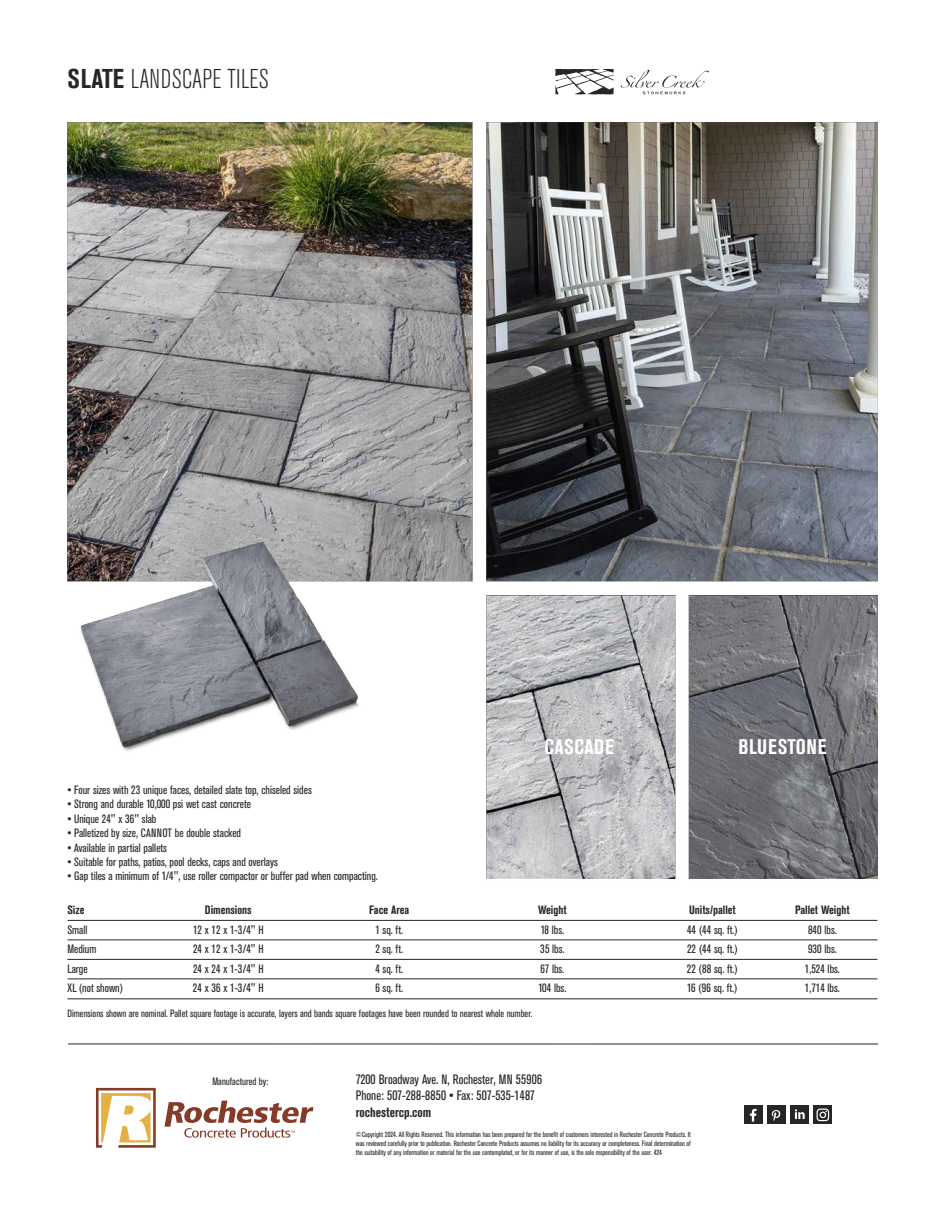
<style>
.page{position:relative;width:945px;height:1215px;background:#fff}
.page>*{position:absolute;margin:0;border:0;box-sizing:border-box;transform-origin:0 0}
.t1{font:300 condensed 27px "Akzidenz Grotesk BE";color:#272526}
.t2{font:700 condensed 21px "Akzidenz Grotesk BE";letter-spacing:.025em;color:#fff}
.t3{font:condensed 13.5px "Akzidenz Grotesk BE";color:#272526}
.t4{font:700 condensed 13.5px "Akzidenz Grotesk BE";color:#272526}
.t5{font:condensed 12px "Akzidenz Grotesk BE";color:#272526}
.t6{font:700 condensed 12px "Akzidenz Grotesk BE";color:#272526}
.t7{font:condensed 10.5px "Akzidenz Grotesk BE";color:#272526}
.t8{font:condensed 7.5px/9px "Akzidenz Grotesk BE";letter-spacing:-.005em;color:#272526;text-align:justify}
.s1{font-weight:700}
</style>
<div class="page">
<hr style="left:68px;top:1044px;width:810px;height:1px;background:#272526">
<svg style="left:96px;top:1088px;width:60px;height:60px"></svg>
<svg style="left:165px;top:1101px;width:148px;height:37px"></svg>
<div style="left:744px;top:1106px;width:19px;height:18px;background:#272526"></div>
<div style="left:767px;top:1106px;width:19px;height:18px;background:#272526"></div>
<div style="left:791px;top:1106px;width:18px;height:18px;background:#272526"></div>
<svg style="left:814px;top:1106px;width:18px;height:18px"></svg>
<svg style="left:750px;top:1109px;width:7px;height:13px"></svg>
<svg style="left:772px;top:1110px;width:8px;height:11px"></svg>
<svg style="left:817px;top:1109px;width:12px;height:12px"></svg>
<svg style="left:795px;top:1109px;width:10px;height:10px"></svg>
<img style="left:67px;top:68px;width:811px;height:873px">
<hr style="left:68px;top:920px;width:810px;height:1px;background:#272526">
<hr style="left:68px;top:940px;width:810px;height:1px;background:#272526">
<hr style="left:68px;top:959px;width:810px;height:1px;background:#272526">
<hr style="left:68px;top:979px;width:810px;height:1px;background:#272526">
<hr style="left:68px;top:998px;width:810px;height:1px;background:#272526">
<p class="t1" style="left:68px;top:69px;width:203px"><span class="s1">SLATE</span> LANDSCAPE TILES</p>
<p class="t2" style="left:544px;top:739px;width:71px">CASCADE</p>
<p class="t2" style="left:739px;top:739px;width:90px">BLUESTONE</p>
<p class="t5" style="left:68px;top:786px;width:246px">• Four sizes with 23 unique faces, detailed slate top, chiseled sides</p>
<p class="t5" style="left:68px;top:800px;width:185px">• Strong and durable 10,000 psi wet cast concrete</p>
<p class="t5" style="left:68px;top:814px;width:90px">• Unique 24" x 36" slab</p>
<p class="t5" style="left:68px;top:829px;width:175px">• Palletized by size, CANNOT be double stacked</p>
<p class="t5" style="left:68px;top:843px;width:101px">• Available in partial pallets</p>
<p class="t5" style="left:68px;top:858px;width:212px">• Suitable for paths, patios, pool decks, caps and overlays</p>
<p class="t5" style="left:68px;top:872px;width:312px">• Gap tiles a minimum of 1/4", use roller compactor or buffer pad when compacting.</p>
<p class="t6" style="left:68px;top:906px;width:18px">Size</p>
<p class="t6" style="left:205px;top:906px;width:48px">Dimensions</p>
<p class="t6" style="left:369px;top:906px;width:42px">Face Area</p>
<p class="t6" style="left:538px;top:906px;width:30px">Weight</p>
<p class="t6" style="left:689px;top:906px;width:48px">Units/pallet</p>
<p class="t6" style="left:795px;top:906px;width:56px">Pallet Weight</p>
<p class="t5" style="left:68px;top:925px;width:22px">Small</p>
<p class="t5" style="left:193px;top:925px;width:72px">12 x 12 x 1-3/4" H</p>
<p class="t5" style="left:375px;top:925px;width:29px">1 sq. ft.</p>
<p class="t5" style="left:541px;top:925px;width:25px">18 lbs.</p>
<p class="t5" style="left:687px;top:925px;width:53px">44 (44 sq. ft.)</p>
<p class="t5" style="left:808px;top:925px;width:30px">840 lbs.</p>
<p class="t5" style="left:68px;top:945px;width:30px">Medium</p>
<p class="t5" style="left:193px;top:945px;width:72px">24 x 12 x 1-3/4" H</p>
<p class="t5" style="left:375px;top:945px;width:29px">2 sq. ft.</p>
<p class="t5" style="left:540px;top:945px;width:26px">35 lbs.</p>
<p class="t5" style="left:687px;top:945px;width:53px">22 (44 sq. ft.)</p>
<p class="t5" style="left:808px;top:945px;width:30px">930 lbs.</p>
<p class="t5" style="left:68px;top:964px;width:22px">Large</p>
<p class="t5" style="left:193px;top:964px;width:72px">24 x 24 x 1-3/4" H</p>
<p class="t5" style="left:375px;top:964px;width:29px">4 sq. ft.</p>
<p class="t5" style="left:541px;top:964px;width:25px">67 lbs.</p>
<p class="t5" style="left:687px;top:964px;width:53px">22 (88 sq. ft.)</p>
<p class="t5" style="left:805px;top:964px;width:37px">1,524 lbs.</p>
<p class="t5" style="left:68px;top:984px;width:57px">XL (not shown)</p>
<p class="t5" style="left:193px;top:984px;width:72px">24 x 36 x 1-3/4" H</p>
<p class="t5" style="left:375px;top:984px;width:29px">6 sq. ft.</p>
<p class="t5" style="left:539px;top:984px;width:29px">104 lbs.</p>
<p class="t5" style="left:687px;top:984px;width:52px">16 (96 sq. ft.)</p>
<p class="t5" style="left:805px;top:984px;width:37px">1,714 lbs.</p>
<p class="t7" style="left:68px;top:1010px;width:467px">Dimensions shown are nominal. Pallet square footage is accurate, layers and bands square footages have been rounded to nearest whole number.</p>
<p class="t7" style="left:212px;top:1078px;width:57px">Manufactured by:</p>
<p class="t3" style="left:356px;top:1075px;width:188px">7200 Broadway Ave. N, Rochester, MN 55906</p>
<p class="t3" style="left:356px;top:1091px;width:181px">Phone: 507-288-8850 • Fax: 507-535-1487</p>
<p class="t4" style="left:356px;top:1107px;width:77px">rochestercp.com</p>
<p class="t8" style="left:356px;top:1130px;width:337px">©Copyright 2024. All Rights Reserved. This information has been prepared for the benefit of customers interested in Rochester Concrete Products. It was reviewed carefully prior to publication. Rochester Concrete Products assumes no liability for its accuracy or completeness. Final determination of the suitability of any information or material for the use contemplated, or for its manner of use, is the sole responsibility of the user. 424</p>
</div>
